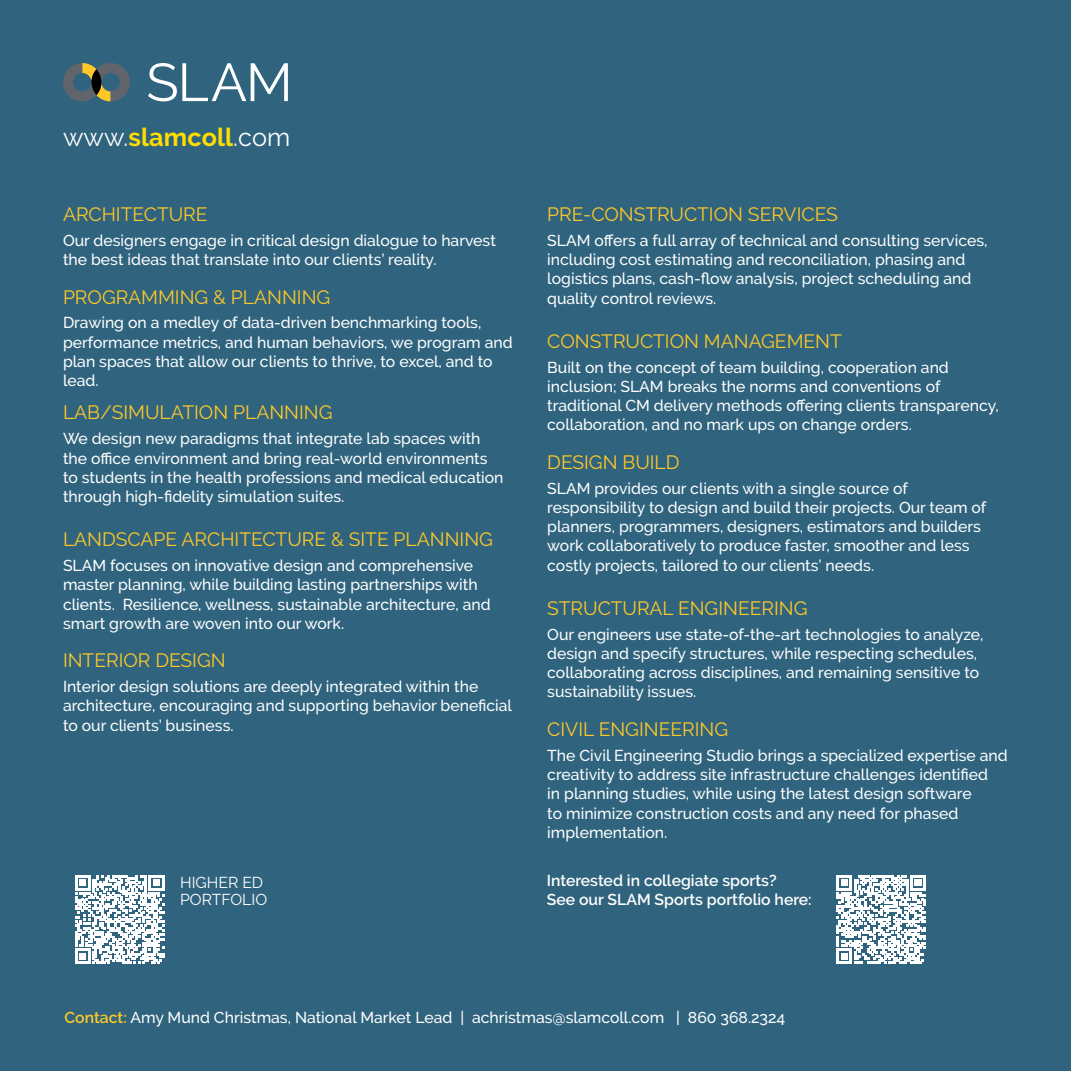
<style>
.page{position:relative;width:1071px;height:1071px;background:#30647e}
.page>*{position:absolute;margin:0;border:0;box-sizing:border-box;transform-origin:0 0}
.t1{font:25.2px "Raleway";letter-spacing:.005em;color:#fff}
.t2{font:19.25px "Raleway";color:#ffc828}
.t3{font:500 15.75px/19.2px "Raleway";color:#fff}
.t4{font:600 15.75px/18.9px "Raleway";color:#fff}
.t5{font:15.75px/17.5px "Raleway";color:#fff}
.s1{font-weight:700;color:#fd0}
.s2{font-weight:600;color:#ffc828}
</style>
<div class="page">
<svg style="left:63px;top:63px;width:67px;height:38px"></svg>
<svg style="left:148px;top:63px;width:140px;height:38px"></svg>
<svg style="left:75px;top:875px;width:89px;height:89px"></svg>
<svg style="left:837px;top:875px;width:89px;height:89px"></svg>
<h1 class="t1" style="left:63px;top:122px;width:229px">www.<span class="s1">slamcoll</span>.com</h1>
<p class="t2" style="left:63px;top:203px;width:146px">ARCHITECTURE</p>
<p class="t3" style="left:63px;top:231px;width:434px">Our designers engage in critical design dialogue to harvest the best ideas that translate into our clients’ reality.</p>
<p class="t2" style="left:63px;top:286px;width:269px">PROGRAMMING &amp; PLANNING</p>
<p class="t3" style="left:63px;top:313px;width:451px">Drawing on a medley of data-driven benchmarking tools, performance metrics, and human behaviors, we program and plan spaces that allow our clients to thrive, to excel, and to lead.</p>
<p class="t2" style="left:63px;top:401px;width:271px">LAB/SIMULATION PLANNING</p>
<p class="t3" style="left:63px;top:429px;width:442px">We design new paradigms that integrate lab spaces with the office environment and bring real-world environments to students in the health professions and medical education through high-fidelity simulation suites.</p>
<p class="t2" style="left:63px;top:528px;width:432px">LANDSCAPE ARCHITECTURE &amp; SITE PLANNING</p>
<p class="t3" style="left:63px;top:556px;width:429px">SLAM focuses on innovative design and comprehensive master planning, while building lasting partnerships with clients. Resilience, wellness, sustainable architecture, and smart growth are woven into our work.</p>
<p class="t2" style="left:63px;top:649px;width:164px">INTERIOR DESIGN</p>
<p class="t3" style="left:63px;top:677px;width:451px">Interior design solutions are deeply integrated within the architecture, encouraging and supporting behavior beneficial to our clients’ business.</p>
<p class="t5" style="left:180px;top:873px;width:89px">HIGHER ED<br>PORTFOLIO</p>
<p class="t2" style="left:547px;top:203px;width:292px">PRE-CONSTRUCTION SERVICES</p>
<p class="t3" style="left:547px;top:231px;width:442px">SLAM offers a full array of technical and consulting services, including cost estimating and reconciliation, phasing and logistics plans, cash-flow analysis, project scheduling and quality control reviews.</p>
<p class="t2" style="left:547px;top:330px;width:296px">CONSTRUCTION MANAGEMENT</p>
<p class="t3" style="left:547px;top:357px;width:453px">Built on the concept of team building, cooperation and inclusion; SLAM breaks the norms and conventions of traditional CM delivery methods offering clients transparency, collaboration, and no mark ups on change orders.</p>
<p class="t2" style="left:547px;top:451px;width:134px">DESIGN BUILD</p>
<p class="t3" style="left:547px;top:479px;width:441px">SLAM provides our clients with a single source of responsibility to design and build their projects. Our team of planners, programmers, designers, estimators and builders work collaboratively to produce faster, smoother and less costly projects, tailored to our clients’ needs.</p>
<p class="t2" style="left:547px;top:597px;width:262px">STRUCTURAL ENGINEERING</p>
<p class="t3" style="left:547px;top:625px;width:438px">Our engineers use state-of-the-art technologies to analyze, design and specify structures, while respecting schedules, collaborating across disciplines, and remaining sensitive to sustainability issues.</p>
<p class="t2" style="left:547px;top:718px;width:182px">CIVIL ENGINEERING</p>
<p class="t3" style="left:547px;top:746px;width:462px">The Civil Engineering Studio brings a specialized expertise and creativity to address site infrastructure challenges identified<br>in planning studies, while using the latest design software<br>to minimize construction costs and any need for phased implementation.</p>
<p class="t4" style="left:547px;top:871px;width:266px">Interested in collegiate sports?<br>See our SLAM Sports portfolio here:</p>
<p class="t3" style="left:65px;top:1008px;width:722px"><span class="s2">Contact:</span> Amy Mund Christmas, National Market Lead | achristmas@slamcoll.com | 860 368.2324</p>
</div>
